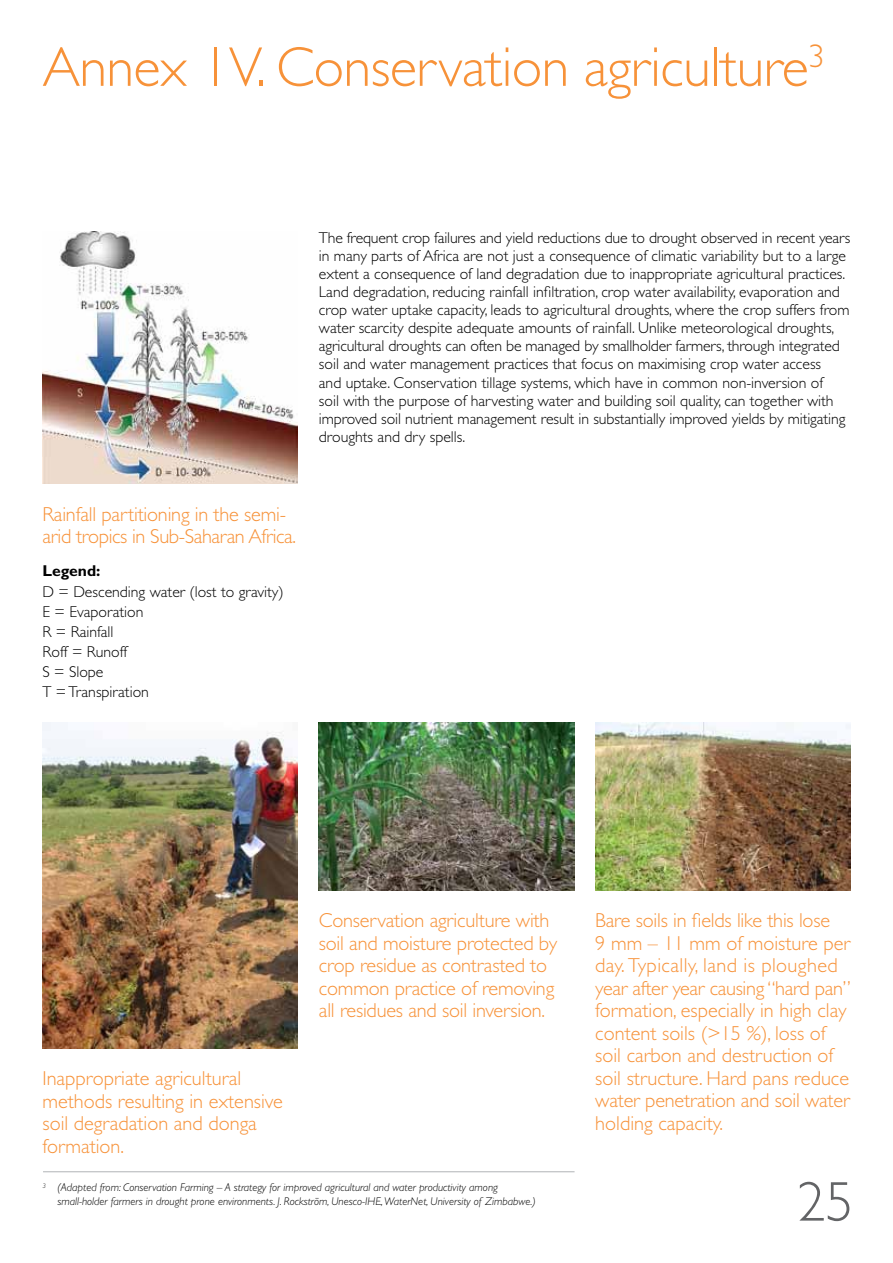
<style>
.page{position:relative;width:893px;height:1263px;background:#fff}
.page>*{position:absolute;margin:0;border:0;box-sizing:border-box;transform-origin:0 0}
.t1{font:300 56.25px "Gill Sans";letter-spacing:-.01em;color:#f79239}
.t2{font:300 56.25px "Gill Sans";color:#636466}
.t3{font:300 20.25px/22.5px "Gill Sans";letter-spacing:-.01em;color:#f79239}
.t4{font:300 15.75px/18px "Gill Sans";color:#000}
.t5{font:700 15.75px "Gill Sans";color:#000}
.t6{font:italic 300 11.25px/13.5px "Gill Sans";color:#000}
</style>
<div class="page">
<img style="left:43px;top:723px;width:255px;height:325px">
<img style="left:43px;top:231px;width:255px;height:253px">
<img style="left:319px;top:723px;width:255px;height:168px">
<hr style="left:43px;top:1171px;width:532px;height:1px;background:#b1b4b6">
<img style="left:595px;top:723px;width:255px;height:168px">
<h1 class="t1" style="left:43px;top:35px;width:783px">Annex 1V. Conservation agriculture<sup>3</sup></h1>
<p class="t4" style="left:319px;top:229px;width:533px">The frequent crop failures and yield reductions due to drought observed in recent years in many parts of Africa are not just a consequence of climatic variability but to a large extent a consequence of land degradation due to inappropriate agricultural practices.<br>Land degradation, reducing rainfall infiltration, crop water availability, evaporation and crop water uptake capacity, leads to agricultural droughts, where the crop suffers from water scarcity despite adequate amounts of rainfall. Unlike meteorological droughts, agricultural droughts can often be managed by smallholder farmers, through integrated soil and water management practices that focus on maximising crop water access<br>and uptake. Conservation tillage systems, which have in common non-inversion of<br>soil with the purpose of harvesting water and building soil quality, can together with improved soil nutrient management result in substantially improved yields by mitigating droughts and dry spells.</p>
<p class="t3" style="left:43px;top:503px;width:255px">Rainfall partitioning in the semi&shy;arid tropics in Sub-Saharan Africa.</p>
<p class="t5" style="left:43px;top:562px;width:60px">Legend:</p>
<p class="t4" style="left:43px;top:581px;width:243px;line-height:20.1px">D = Descending water (lost to gravity)<br>E = Evaporation<br>R = Rainfall<br>Roff = Runoff<br>S = Slope<br>T = Transpiration</p>
<p class="t3" style="left:43px;top:1067px;width:242px">Inappropriate agricultural methods resulting in extensive soil degradation and donga formation.</p>
<p class="t3" style="left:319px;top:909px;width:240px">Conservation agriculture with soil and moisture protected by crop residue as contrasted to common practice of removing all residues and soil inversion.</p>
<p class="t3" style="left:595px;top:909px;width:257px">Bare soils in fields like this lose<br>9 mm – 11 mm of moisture per day. Typically, land is ploughed year after year causing “hard pan” formation, especially in high clay content soils (&gt;15 %), loss of soil carbon and destruction of soil structure. Hard pans reduce water penetration and soil water holding capacity.</p>
<p class="t6" style="left:57px;top:1181px;width:480px;text-indent:-15px"><sup>3</sup> (Adapted from: Conservation Farming – A strategy for improved agricultural and water productivity among small-holder farmers in drought prone environments. J. Rockström, Unesco-IHE, WaterNet, University of Zimbabwe.)</p>
<h1 class="t2" style="left:797px;top:1170px;width:58px">25</h1>
</div>
